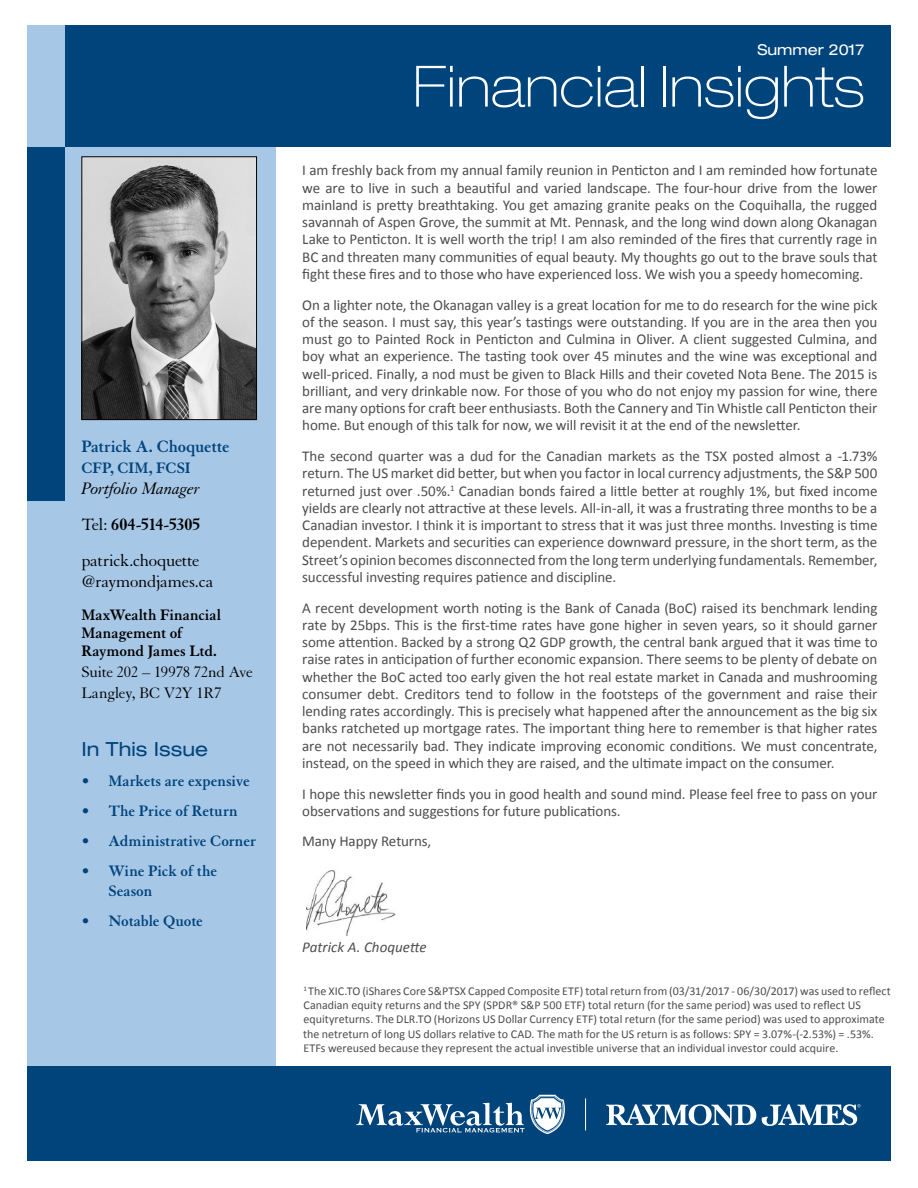
<style>
.page{position:relative;width:918px;height:1188px;background:#fff}
.page>*{position:absolute;margin:0;border:0;box-sizing:border-box;transform-origin:0 0}
.t1{font:100 expanded 57px "Helvetica Neue LT Std";color:#fff}
.t2{font:expanded 19.5px "Helvetica Neue LT Std";letter-spacing:.005em;color:#00447c}
.t3{font:18px/36px "Granjon LT Std";letter-spacing:-.02em;color:#000;text-align:justify}
.t4{font:700 18px "Granjon LT Std";letter-spacing:-.01em;color:#00447c}
.t5{font:700 16.5px/19.5px "Granjon LT Std";color:#00447c}
.t6{font:700 16.5px/18px "Granjon LT Std";color:#000}
.t7{font:16.5px/21px "Granjon LT Std";letter-spacing:-.015em;color:#000}
.t8{font:15px/17.2px "Calibri";letter-spacing:-.005em;color:#4d4d4f;text-align:justify}
.t9{font:italic 15px "Calibri";color:#4d4d4f}
.t10{font:expanded 15px "Helvetica Neue LT Std";color:#fff}
.t11{font:12px/14.4px "Calibri";color:#4d4d4f}
.s1{font-style:italic}
.s2{font-weight:700}
</style>
<div class="page">
<img style="left:306px;top:870px;width:90px;height:66px">
<div style="left:27px;top:140px;width:249px;height:954px;background:#a7c7e6"></div>
<img style="left:83px;top:158px;width:172px;height:260px">
<div style="left:81px;top:156px;width:176px;height:264px;border:1px solid #000"></div>
<div style="left:27px;top:131px;width:38px;height:369px;background:#00447c"></div>
<div style="left:27px;top:26px;width:864px;height:121px;background:#00447c"></div>
<div style="left:27px;top:26px;width:38px;height:121px;background:#a7c7e6"></div>
<div style="left:27px;top:1066px;width:864px;height:95px;background:#00447c"></div>
<svg style="left:606px;top:1104px;width:255px;height:22px"></svg>
<hr style="left:585px;top:1098px;width:1px;height:33px;background:#fff">
<svg style="left:356px;top:1095px;width:209px;height:39px"></svg>
<p class="t4" style="left:81px;top:437px;width:150px">Patrick A. Choquette</p>
<p class="t5" style="left:81px;top:458px;width:111px">CFP, CIM, FCSI</p>
<p class="t3" style="left:81px;top:471px;width:121px"><span class="s1">Portfolio Manager </span>Tel: <span class="s2">604-514-5305 </span>patrick.choquette</p>
<p class="t3" style="left:81px;top:564px;width:133px">@raymondjames.ca</p>
<p class="t6" style="left:81px;top:606px;width:141px">MaxWealth Financial<br>Management of<br>Raymond James Ltd.</p>
<p class="t7" style="left:81px;top:662px;width:173px">Suite 202 – 19978 72nd Ave<br>Langley, BC V2Y 1R7</p>
<h2 class="t2" style="left:81px;top:738px;width:128px">In This Issue</h2>
<p class="t5" style="left:81px;top:772px;width:170px">• Markets are expensive</p>
<p class="t5" style="left:81px;top:802px;width:158px">• The Price of Return</p>
<p class="t5" style="left:81px;top:832px;width:176px">• Administrative Corner</p>
<p class="t5" style="left:108px;top:862px;width:110px;text-indent:-27px">• Wine Pick of the<br>Season</p>
<p class="t5" style="left:81px;top:911px;width:123px">• Notable Quote</p>
<p class="t10" style="left:757px;top:40px;width:108px">Summer 2017</p>
<h1 class="t1" style="left:413px;top:52px;width:453px">Financial Insights</h1>
<p class="t8" style="left:302px;top:162px;width:577px">I am freshly back from my annual family reunion in Penticton and I am reminded how fortunate we are to live in such a beautiful and varied landscape. The four-hour drive from the lower mainland is pretty breathtaking. You get amazing granite peaks on the Coquihalla, the rugged savannah of Aspen Grove, the summit at Mt. Pennask, and the long wind down along Okanagan Lake to Penticton. It is well worth the trip! I am also reminded of the fires that currently rage in BC and threaten many communities of equal beauty. My thoughts go out to the brave souls that fight these fires and to those who have experienced loss. We wish you a speedy homecoming.</p>
<p class="t8" style="left:302px;top:296px;width:577px">On a lighter note, the Okanagan valley is a great location for me to do research for the wine pick of the season. I must say, this year’s tastings were outstanding. If you are in the area then you must go to Painted Rock in Penticton and Culmina in Oliver. A client suggested Culmina, and boy what an experience. The tasting took over 45 minutes and the wine was exceptional and well-priced. Finally, a nod must be given to Black Hills and their coveted Nota Bene. The 2015 is brilliant, and very drinkable now. For those of you who do not enjoy my passion for wine, there are many options for craft beer enthusiasts. Both the Cannery and Tin Whistle call Penticton their home. But enough of this talk for now, we will revisit it at the end of the newsletter.</p>
<p class="t8" style="left:302px;top:448px;width:577px">The second quarter was a dud for the Canadian markets as the TSX posted almost a -1.73% return. The US market did better, but when you factor in local currency adjustments, the S&amp;P 500 returned just over .50%.<sup>1</sup> Canadian bonds faired a little better at roughly 1%, but fixed income yields are clearly not attractive at these levels. All-in-all, it was a frustrating three months to be a Canadian investor. I think it is important to stress that it was just three months. Investing is time dependent. Markets and securities can experience downward pressure, in the short term, as the Street’s opinion becomes disconnected from the long term underlying fundamentals. Remember, successful investing requires patience and discipline.</p>
<p class="t8" style="left:302px;top:599px;width:577px">A recent development worth noting is the Bank of Canada (BoC) raised its benchmark lending rate by 25bps. This is the first-time rates have gone higher in seven years, so it should garner some attention. Backed by a strong Q2 GDP growth, the central bank argued that it was time to raise rates in anticipation of further economic expansion. There seems to be plenty of debate on whether the BoC acted too early given the hot real estate market in Canada and mushrooming consumer debt. Creditors tend to follow in the footsteps of the government and raise their lending rates accordingly. This is precisely what happened after the announcement as the big six banks ratcheted up mortgage rates. The important thing here to remember is that higher rates are not necessarily bad. They indicate improving economic conditions. We must concentrate, instead, on the speed in which they are raised, and the ultimate impact on the consumer.</p>
<p class="t8" style="left:302px;top:785px;width:577px">I hope this newsletter finds you in good health and sound mind. Please feel free to pass on your observations and suggestions for future publications.</p>
<p class="t8" style="left:302px;top:832px;width:131px">Many Happy Returns,</p>
<p class="t9" style="left:302px;top:937px;width:126px">Patrick A. Choquette</p>
<p class="t11" style="left:303px;top:983px;width:589px"><sup>1</sup> The XIC.TO (iShares Core S&amp;PTSX Capped Composite ETF) total return from (03/31/2017 - 06/30/2017) was used to reflect Canadian equity returns and the SPY (SPDR® S&amp;P 500 ETF) total return (for the same period) was used to reflect US equityreturns. The DLR.TO (Horizons US Dollar Currency ETF) total return (for the same period) was used to approximate the netreturn of long US dollars relative to CAD. The math for the US return is as follows: SPY = 3.07%-(-2.53%) = .53%.<br>ETFs wereused because they represent the actual investible universe that an individual investor could acquire.</p>
</div>
